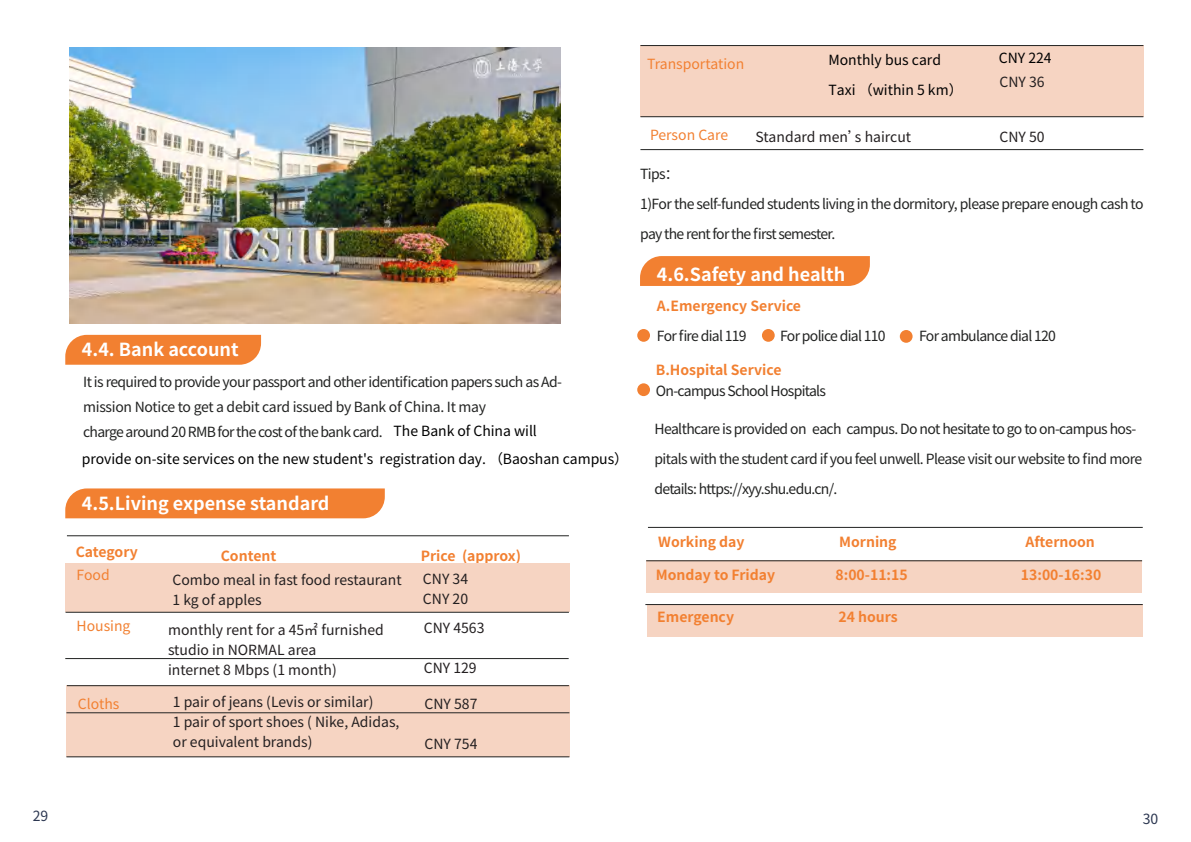
<style>
.page{position:relative;width:1191px;height:842px;background:#fff}
.page>*{position:absolute;margin:0;border:0;box-sizing:border-box;transform-origin:0 0}
.t1{font:700 18px "Source Han Sans CN";color:#fff}
.t2{font:14px/30px "Source Han Sans CN";letter-spacing:-.045em;color:#222322}
.t3{font:14px/20px "Source Han Sans CN";color:#231f20}
.t4{font:700 14px "Source Han Sans CN";color:#f28031}
.t5{font:14px/28px "Source Han Sans CN";letter-spacing:-.005em;color:#000}
.t6{font:14px "Source Han Sans CN";color:#f28031}
.t7{font:14px "Source Han Sans CN";color:#2c3751}
</style>
<div class="page">
<div style="left:646px;top:560px;width:496px;height:33px;background:#f6d4c2"></div>
<div style="left:647px;top:604px;width:495px;height:32px;background:#f6d4c2"></div>
<svg style="left:65px;top:335px;width:196px;height:30px;background:#f2853a"></svg>
<div style="left:65px;top:488px;width:320px;height:30px;background:#f28031"></div>
<div style="left:66px;top:563px;width:504px;height:49px;background:#f6d4c2"></div>
<div style="left:66px;top:686px;width:504px;height:71px;background:#f6d4c2"></div>
<div style="left:640px;top:46px;width:503px;height:71px;background:#f6d4c2"></div>
<hr style="left:66px;top:612px;width:503px;height:1px;background:#222322">
<hr style="left:65px;top:658px;width:503px;height:1px;background:#222322">
<hr style="left:66px;top:712px;width:503px;height:1px;background:#222322">
<hr style="left:66px;top:756px;width:503px;height:1px;background:#222322">
<hr style="left:640px;top:116px;width:503px;height:1px;background:#222322">
<hr style="left:640px;top:149px;width:503px;height:1px;background:#222322">
<hr style="left:640px;top:45px;width:503px;height:1px;background:#222322">
<hr style="left:67px;top:535px;width:502px;height:1px;background:#222322">
<hr style="left:648px;top:527px;width:494px;height:1px;background:#222322">
<hr style="left:646px;top:560px;width:496px;height:1px;background:#222322">
<hr style="left:645px;top:604px;width:497px;height:1px;background:#222322">
<hr style="left:67px;top:685px;width:502px;height:1px;background:#222322">
<div style="left:640px;top:256px;width:230px;height:30px;background:#f28031"></div>
<div style="left:762px;top:329px;width:12px;height:13px;background:#f28031;border-radius:50%"></div>
<div style="left:899px;top:330px;width:13px;height:13px;background:#f28031;border-radius:50%"></div>
<div style="left:637px;top:329px;width:13px;height:13px;background:#f28031;border-radius:50%"></div>
<div style="left:637px;top:383px;width:13px;height:13px;background:#f28031;border-radius:50%"></div>
<img style="left:70px;top:47px;width:490px;height:277px">
<p class="t6" style="left:647px;top:56px;width:99px">Transportation</p>
<p class="t5" style="left:828px;top:46px;width:114px">Monthly bus card</p>
<p class="t5" style="left:998px;top:44px;width:54px">CNY 224</p>
<p class="t5" style="left:828px;top:76px;width:136px">Taxi （within 5 km）</p>
<p class="t3" style="left:999px;top:72px;width:47px">CNY 36</p>
<p class="t6" style="left:650px;top:127px;width:80px">Person Care</p>
<p class="t3" style="left:755px;top:128px;width:157px">Standard men’s haircut</p>
<p class="t3" style="left:999px;top:128px;width:47px">CNY 50</p>
<p class="t2" style="left:640px;top:159px;width:505px">Tips：<br>1)For the self-funded students living in the dormitory, please prepare enough cash to pay the rent for the first semester.</p>
<p class="t1" style="left:82px;top:339px;width:158px">4.4. Bank account</p>
<p class="t2" style="left:83px;top:370px;width:480px;line-height:25px">It is required to provide your passport and other identification papers such as Ad&shy;mission Notice to get a debit card issued by Bank of China. It may<br>charge around 20 RMB for the cost of the bank card.</p>
<p class="t5" style="left:82px;top:417px;width:548px;text-indent:312px">The Bank of China will<br>provide on-site services on the new student's registration day. （Baoshan campus）</p>
<p class="t1" style="left:82px;top:493px;width:249px">4.5.Living expense standard</p>
<p class="t4" style="left:76px;top:544px;width:63px">Category</p>
<p class="t4" style="left:221px;top:547px;width:57px">Content</p>
<p class="t4" style="left:421px;top:547px;width:102px">Price (approx)</p>
<p class="t6" style="left:76px;top:567px;width:35px">Food</p>
<p class="t3" style="left:172px;top:570px;width:231px">Combo meal in fast food restaurant<br>1 kg of apples</p>
<p class="t3" style="left:423px;top:570px;width:47px">CNY 34<br>CNY 20</p>
<p class="t6" style="left:76px;top:618px;width:56px">Housing</p>
<p class="t3" style="left:168px;top:620px;width:217px">monthly rent for a 45㎡ furnished</p>
<p class="t3" style="left:424px;top:618px;width:62px">CNY 4563</p>
<p class="t3" style="left:168px;top:640px;width:170px">studio in NORMAL area internet 8 Mbps (1 month)</p>
<p class="t3" style="left:173px;top:692px;width:228px">1 pair of jeans (Levis or similar)<br>1 pair of sport shoes ( Nike, Adidas, or equivalent brands)</p>
<p class="t3" style="left:424px;top:658px;width:54px">CNY 129</p>
<p class="t6" style="left:78px;top:696px;width:43px">Cloths</p>
<p class="t3" style="left:424px;top:694px;width:54px">CNY 587</p>
<p class="t3" style="left:424px;top:734px;width:54px">CNY 754</p>
<p class="t1" style="left:657px;top:264px;width:190px">4.6.Safety and health</p>
<p class="t4" style="left:657px;top:298px;width:146px">A.Emergency Service</p>
<p class="t2" style="left:657px;top:321px;width:91px">For fire dial 119</p>
<p class="t2" style="left:780px;top:321px;width:107px">For police dial 110</p>
<p class="t2" style="left:919px;top:321px;width:138px">For ambulance dial 120</p>
<p class="t2" style="left:656px;top:376px;width:172px">On-campus School Hospitals</p>
<p class="t4" style="left:656px;top:362px;width:127px">B.Hospital Service</p>
<p class="t2" style="left:654px;top:415px;width:489px">Healthcare is provided on each campus. Do not hesitate to go to on-campus hos&shy;pitals with the student card if you feel unwell. Please visit our website to find more details: https://xyy.shu.edu.cn/.</p>
<p class="t4" style="left:839px;top:534px;width:59px">Morning</p>
<p class="t4" style="left:1025px;top:534px;width:71px">Afternoon</p>
<p class="t4" style="left:658px;top:534px;width:88px">Working day</p>
<p class="t4" style="left:656px;top:567px;width:121px">Monday to Friday</p>
<p class="t4" style="left:835px;top:567px;width:74px">8:00-11:15</p>
<p class="t4" style="left:1021px;top:567px;width:82px">13:00-16:30</p>
<p class="t4" style="left:657px;top:609px;width:78px">Emergency</p>
<p class="t4" style="left:838px;top:609px;width:61px">24 hours</p>
<p class="t7" style="left:33px;top:808px;width:17px">29</p>
<p class="t7" style="left:1142px;top:811px;width:17px">30</p>
</div>
